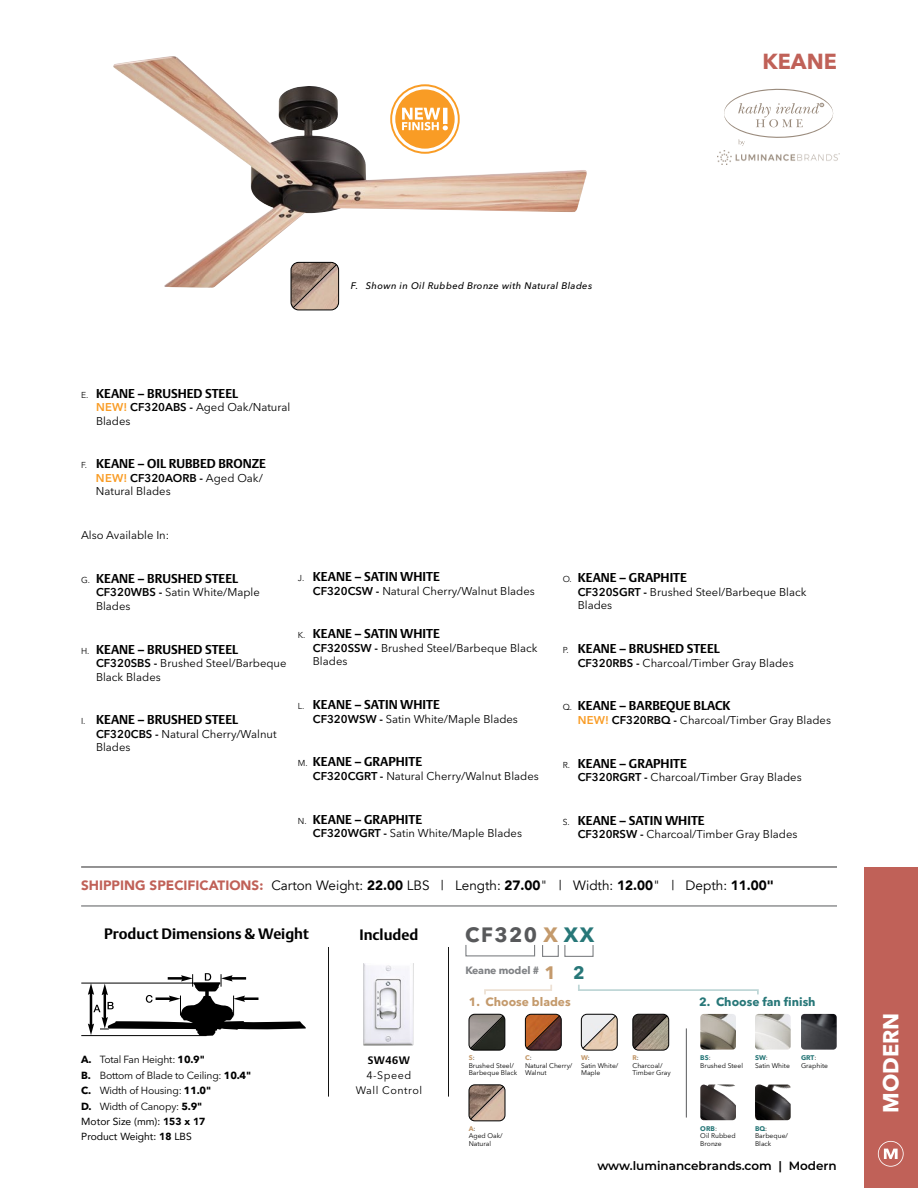
<style>
.page{position:relative;width:918px;height:1188px;background:#fff}
.page>*{position:absolute;margin:0;border:0;box-sizing:border-box;transform-origin:0 0}
.t1{font:700 21.6px "Avenir Next LT Pro";color:#fff}
.t2{font:700 21.6px "Avenir Next LT Pro";color:#c06158}
.t3{font:700 20.55px "Avenir Next LT Pro";letter-spacing:.07em;color:#58595b}
.t4{font:700 15px "DTL Argo T";color:#000}
.t5{font:13.5px "Avenir";color:#000}
.t6{font:700 12.75px "DTL Argo T";color:#000}
.t7{font:600 12px "Montserrat";color:#000}
.t8{font:700 11.85px "Avenir Next LT Pro";color:#277778}
.t9{font:700 11.85px "Avenir Next LT Pro";color:#c49a6c}
.t10{font:11.25px/13.5px "Avenir Next LT Pro";color:#000}
.t11{font:10.8px/15px "Avenir Next LT Pro";letter-spacing:.05em;color:#000;text-align:center}
.t12{font:700 10.8px "DTL Argo T";letter-spacing:.05em;color:#000}
.t13{font:700 10.5px "Avenir Next LT Pro";letter-spacing:-.02em;color:#808285}
.t14{font:10.35px/15.5px "Avenir Next LT Pro";letter-spacing:-.02em;color:#000}
.t15{font:10.35px/15.5px "Avenir";color:#000}
.t16{font:italic 500 9.45px "Avenir Next LT Pro";letter-spacing:.04em;color:#000}
.t17{font:6.75px/7.6px "Avenir Next LT Pro";color:#000}
.s1{font-family:"Avenir Next LT Pro";font-weight:400;font-size:8.55px}
.s2{font-weight:600;color:#f99c25}
.s3{font-weight:600}
.s4{font-weight:900;color:#c06158}
.s5{font-weight:900}
.s6{color:#c49a6c}
.s7{color:#277778}
.s8{font-size:17.85px;color:#c49a6c}
.s9{font-size:17.85px;color:#277778}
.s10{font-weight:700}
.s11{font-weight:700;color:#c49a6c}
.s12{font-weight:700;color:#277778}
</style>
<div class="page">
<hr style="left:0;top:0;width:1px;height:184px;background:#c06158">
<div style="left:864px;top:867px;width:54px;height:321px;background:#c06158"></div>
<svg style="left:878px;top:1141px;width:26px;height:26px"></svg>
<img style="left:717px;top:150px;width:123px;height:14px">
<svg style="left:724px;top:88px;width:109px;height:58px"></svg>
<hr style="left:81px;top:867px;width:756px;height:1px;background:#292829">
<hr style="left:81px;top:906px;width:756px;height:1px;background:#58595b">
<img style="left:113px;top:56px;width:474px;height:232px">
<hr style="left:448px;top:947px;width:1px;height:150px;background:#000">
<hr style="left:328px;top:947px;width:1px;height:150px;background:#000">
<hr style="left:686px;top:1028px;width:1px;height:90px;background:#58595b">
<div style="left:469px;top:1014px;width:36px;height:36px;border:1px solid #000;border-radius:6px"></div>
<svg style="left:470px;top:1015px;width:34px;height:34px"></svg>
<div style="left:525px;top:1014px;width:37px;height:36px;border:1px solid #000;border-radius:6px"></div>
<svg style="left:526px;top:1015px;width:35px;height:34px"></svg>
<div style="left:581px;top:1014px;width:37px;height:36px;border:1px solid #000;border-radius:6px"></div>
<svg style="left:582px;top:1015px;width:35px;height:34px"></svg>
<div style="left:633px;top:1014px;width:36px;height:36px;border:1px solid #000;border-radius:6px"></div>
<svg style="left:633px;top:1015px;width:35px;height:34px"></svg>
<img style="left:755px;top:1014px;width:36px;height:36px">
<img style="left:801px;top:1014px;width:36px;height:36px">
<img style="left:700px;top:1014px;width:36px;height:36px">
<img style="left:700px;top:1085px;width:36px;height:35px">
<img style="left:755px;top:1085px;width:36px;height:35px">
<div style="left:542px;top:944px;width:17px;height:13px;border:1px solid #808285"></div>
<div style="left:564px;top:944px;width:30px;height:13px;border:1px solid #808285"></div>
<div style="left:465px;top:944px;width:70px;height:12px;border:1px solid #808285"></div>
<svg style="left:578px;top:984px;width:181px;height:11px"></svg>
<svg style="left:484px;top:984px;width:68px;height:11px"></svg>
<div style="left:469px;top:1085px;width:36px;height:36px;border:1px solid #000;border-radius:6px"></div>
<svg style="left:470px;top:1086px;width:34px;height:34px"></svg>
<div style="left:291px;top:262px;width:48px;height:48px;border:1px solid #000;border-radius:8px"></div>
<svg style="left:292px;top:263px;width:46px;height:46px;background:#ac9384"></svg>
<svg style="left:390px;top:84px;width:70px;height:70px;background:#f9ac49"></svg>
<div style="left:392px;top:86px;width:66px;height:66px;border:3px solid #fff;border-radius:50%"></div>
<svg style="left:402px;top:108px;width:46px;height:22px"></svg>
<hr style="left:81px;top:983px;width:112px;height:1px;background:#000">
<hr style="left:81px;top:1035px;width:126px;height:1px;background:#000">
<svg style="left:88px;top:973px;width:218px;height:63px"></svg>
<img style="left:363px;top:963px;width:51px;height:83px">
<h1 class="t2" style="left:762px;top:48px;width:76px">KEANE</h1>
<p class="t16" style="left:351px;top:280px;width:243px">F. Shown in Oil Rubbed Bronze with Natural Blades</p>
<p class="t6" style="left:81px;top:386px;width:159px"><span class="s1">E.</span> KEANE – BRUSHED STEEL</p>
<p class="t10" style="left:96px;top:401px;width:196px"><span class="s2">NEW!</span> <span class="s3">CF320ABS -</span> Aged Oak/Natural<br>Blades</p>
<p class="t6" style="left:81px;top:456px;width:186px"><span class="s1">F.</span> KEANE – OIL RUBBED BRONZE</p>
<p class="t10" style="left:96px;top:471px;width:168px"><span class="s2">NEW!</span> <span class="s3">CF320AORB -</span> Aged Oak/<br>Natural Blades</p>
<p class="t10" style="left:81px;top:529px;width:90px">Also Available In:</p>
<p class="t6" style="left:81px;top:571px;width:159px"><span class="s1">G.</span> KEANE – BRUSHED STEEL</p>
<p class="t10" style="left:96px;top:586px;width:165px"><span class="s3">CF320WBS -</span> Satin White/Maple<br>Blades</p>
<p class="t6" style="left:81px;top:642px;width:159px"><span class="s1">H.</span> KEANE – BRUSHED STEEL</p>
<p class="t10" style="left:96px;top:657px;width:192px"><span class="s3">CF320SBS -</span> Brushed Steel/Barbeque<br>Black Blades</p>
<p class="t6" style="left:81px;top:712px;width:159px"><span class="s1">I.</span> KEANE – BRUSHED STEEL</p>
<p class="t10" style="left:96px;top:727px;width:182px"><span class="s3">CF320CBS -</span> Natural Cherry/Walnut<br>Blades</p>
<p class="t6" style="left:298px;top:569px;width:143px"><span class="s1">J.</span> KEANE – SATIN WHITE</p>
<p class="t10" style="left:313px;top:584px;width:223px"><span class="s3">CF320CSW -</span> Natural Cherry/Walnut Blades</p>
<p class="t6" style="left:298px;top:626px;width:143px"><span class="s1">K.</span> KEANE – SATIN WHITE</p>
<p class="t10" style="left:313px;top:641px;width:226px"><span class="s3">CF320SSW -</span> Brushed Steel/Barbeque Black<br>Blades</p>
<p class="t6" style="left:298px;top:697px;width:143px"><span class="s1">L.</span> KEANE – SATIN WHITE</p>
<p class="t10" style="left:313px;top:712px;width:207px"><span class="s3">CF320WSW -</span> Satin White/Maple Blades</p>
<p class="t6" style="left:298px;top:754px;width:126px"><span class="s1">M.</span> KEANE – GRAPHITE</p>
<p class="t10" style="left:313px;top:769px;width:227px"><span class="s3">CF320CGRT -</span> Natural Cherry/Walnut Blades</p>
<p class="t6" style="left:298px;top:811px;width:126px"><span class="s1">N.</span> KEANE – GRAPHITE</p>
<p class="t10" style="left:313px;top:826px;width:211px"><span class="s3">CF320WGRT -</span> Satin White/Maple Blades</p>
<p class="t6" style="left:563px;top:570px;width:126px"><span class="s1">O.</span> KEANE – GRAPHITE</p>
<p class="t10" style="left:578px;top:585px;width:230px"><span class="s3">CF320SGRT -</span> Brushed Steel/Barbeque Black<br>Blades</p>
<p class="t6" style="left:563px;top:641px;width:159px"><span class="s1">P.</span> KEANE – BRUSHED STEEL</p>
<p class="t10" style="left:578px;top:656px;width:217px"><span class="s3">CF320RBS -</span> Charcoal/Timber Gray Blades</p>
<p class="t6" style="left:563px;top:698px;width:170px"><span class="s1">Q.</span> KEANE – BARBEQUE BLACK</p>
<p class="t10" style="left:578px;top:713px;width:255px"><span class="s2">NEW!</span> <span class="s3">CF320RBQ -</span> Charcoal/Timber Gray Blades</p>
<p class="t6" style="left:563px;top:755px;width:126px"><span class="s1">R.</span> KEANE – GRAPHITE</p>
<p class="t10" style="left:578px;top:770px;width:226px"><span class="s3">CF320RGRT -</span> Charcoal/Timber Gray Blades</p>
<p class="t6" style="left:563px;top:813px;width:143px"><span class="s1">S.</span> KEANE – SATIN WHITE</p>
<p class="t10" style="left:578px;top:828px;width:221px"><span class="s3">CF320RSW -</span> Charcoal/Timber Gray Blades</p>
<p class="t5" style="left:81px;top:877px;width:694px"><span class="s4">SHIPPING SPECIFICATIONS:</span> Carton Weight: <span class="s5">22.00</span> LBS | Length: <span class="s5">27.00</span>" | Width: <span class="s5">12.00</span>" | Depth: <span class="s5">11.00"</span></p>
<h3 class="t4" style="left:104px;top:925px;width:206px">Product Dimensions &amp; Weight</h3>
<h3 class="t4" style="left:360px;top:926px;width:60px">Included</h3>
<h2 class="t3" style="left:465px;top:922px;width:131px">CF320 <span class="s6">X</span> <span class="s7">XX</span></h2>
<p class="t13" style="left:465px;top:964px;width:121px">Keane model # <span class="s8">1</span> <span class="s9">2</span></p>
<p class="t14" style="left:81px;top:1052px;width:171px"><span class="s10">A.</span> Total Fan Height: <span class="s10">10.9"<br>B.</span> Bottom of Blade to Ceiling: <span class="s10">10.4"<br>C.</span> Width of Housing: <span class="s10">11.0"<br>D.</span> Width of Canopy: <span class="s10">5.9"</span></p>
<p class="t15" style="left:81px;top:1113px;width:126px">Motor Size (mm): <span class="s5">153 x 17<br></span>Product Weight: <span class="s5">18</span> LBS</p>
<p class="t12" style="left:368px;top:1053px;width:44px">SW46W</p>
<p class="t11" style="left:356px;top:1067px;width:68px">4-Speed<br>Wall Control</p>
<p class="t9" style="left:469px;top:994px;width:104px">1. Choose blades</p>
<p class="t8" style="left:699px;top:994px;width:118px">2. Choose fan finish</p>
<p class="t17" style="left:525px;top:1054px;width:49px"><span class="s11">C</span>:<br>Natural Cherry/<br>Walnut</p>
<p class="t17" style="left:581px;top:1054px;width:39px"><span class="s11">W</span>:<br>Satin White/<br>Maple</p>
<p class="t17" style="left:633px;top:1054px;width:40px"><span class="s11">R</span>:<br>Charcoal/<br>Timber Gray</p>
<p class="t17" style="left:469px;top:1054px;width:50px"><span class="s11">S</span>:<br>Brushed Steel/<br>Barbeque Black</p>
<p class="t17" style="left:700px;top:1054px;width:44px"><span class="s12">BS</span>:<br>Brushed Steel</p>
<p class="t17" style="left:755px;top:1054px;width:36px"><span class="s12">SW</span>:<br>Satin White</p>
<p class="t17" style="left:801px;top:1054px;width:29px;line-height:8.1px"><span class="s12">GRT</span>:<br>Graphite</p>
<p class="t17" style="left:469px;top:1124px;width:36px"><span class="s11">A</span>:<br>Aged Oak/<br>Natural</p>
<p class="t17" style="left:700px;top:1124px;width:37px"><span class="s12">ORB</span>:<br>Oil Rubbed<br>Bronze</p>
<p class="t17" style="left:755px;top:1124px;width:35px"><span class="s12">BQ</span>:<br>Barbeque/<br>Black</p>
<p class="t7" style="left:597px;top:1157px;width:241px">www.luminancebrands.com | Modern</p>
<h1 class="t1" style="left:878px;top:1113px;width:101px;rotate:-90deg">MODERN</h1>
</div>
